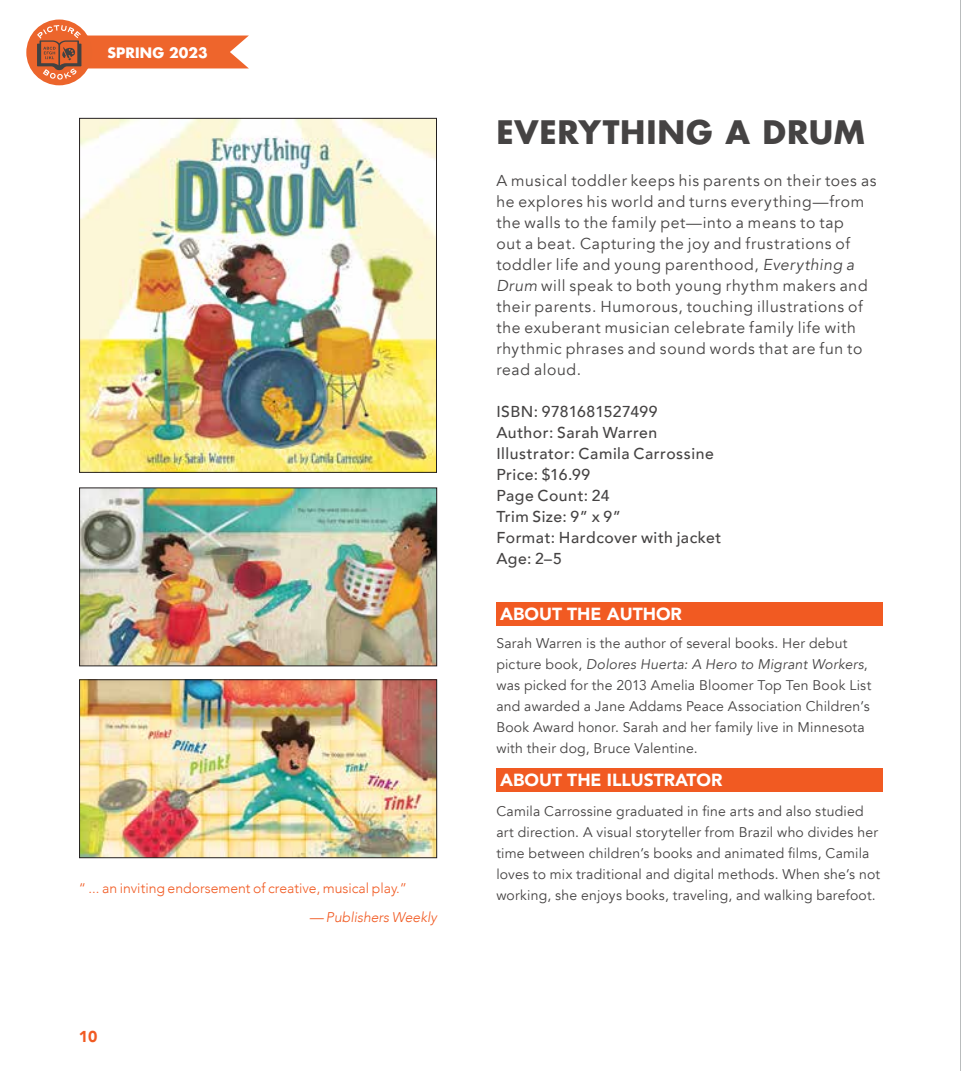
<style>
.page{position:relative;width:961px;height:1071px;background:#fff}
.page>*{position:absolute;margin:0;border:0;box-sizing:border-box;transform-origin:0 0}
.t1{font:700 31.5px "Futura Std";letter-spacing:.025em;color:#454343}
.t2{font:900 17.5px "Avenir";color:#fff}
.t3{font:15.75px/21px "Avenir";letter-spacing:.04em;color:#454343}
.t4{font:500 15.75px/21px "Avenir";letter-spacing:.03em;color:#454343}
.t5{font:900 15.75px "Avenir";color:#f15a22}
.t6{font:14px/21px "Avenir";letter-spacing:.015em;color:#454343}
.t7{font:300 14px "Avenir";color:#f15a22}
.t8{font:italic 300 14px "Avenir";color:#f15a22}
.t9{font:700 14px "Futura Std";letter-spacing:.015em;color:#fff}
.s1{font-style:italic}
</style>
<div class="page">
<div style="left:26px;top:20px;width:66px;height:65px;background:#ec652c;border-radius:50%"></div>
<svg style="left:37px;top:25px;width:212px;height:55px"></svg>
<div style="left:496px;top:603px;width:386px;height:23px;background:#f15a22"></div>
<div style="left:496px;top:768px;width:386px;height:24px;background:#f15a22"></div>
<img style="left:79px;top:118px;width:358px;height:355px">
<img style="left:79px;top:487px;width:358px;height:179px">
<img style="left:79px;top:679px;width:358px;height:179px">
<hr style="left:960px;top:0;width:1px;height:1071px;background:#757b7d">
<p class="t9" style="left:107px;top:43px;width:102px">SPRING 2023</p>
<p class="t7" style="left:79px;top:880px;width:330px">“ ... an inviting endorsement of creative, musical play.”</p>
<p class="t8" style="left:309px;top:909px;width:129px">— Publishers Weekly</p>
<p class="t5" style="left:79px;top:1023px;width:20px">10</p>
<h1 class="t1" style="left:496px;top:111px;width:370px">EVERYTHING A DRUM</h1>
<p class="t3" style="left:496px;top:170px;width:382px">A musical toddler keeps his parents on their toes as he explores his world and turns everything—from the walls to the family pet—into a means to tap<br>out a beat. Capturing the joy and frustrations of toddler life and young parenthood, <span class="s1">Everything a Drum</span> will speak to both young rhythm makers and their parents. Humorous, touching illustrations of the exuberant musician celebrate family life with rhythmic phrases and sound words that are fun to read aloud.</p>
<p class="t4" style="left:496px;top:400px;width:227px">ISBN: 9781681527499<br>Author: Sarah Warren<br>Illustrator: Camila Carrossine<br>Price: $16.99<br>Page Count: 24<br>Trim Size: 9” x 9”<br>Format: Hardcover with jacket<br>Age: 2–5</p>
<p class="t2" style="left:500px;top:599px;width:183px">ABOUT THE AUTHOR</p>
<p class="t6" style="left:496px;top:633px;width:376px">Sarah Warren is the author of several books. Her debut picture book, <span class="s1">Dolores Huerta: A Hero to Migrant Workers</span>, was picked for the 2013 Amelia Bloomer Top Ten Book List and awarded a Jane Addams Peace Association Children’s Book Award honor. Sarah and her family live in Minnesota with their dog, Bruce Valentine.</p>
<p class="t2" style="left:500px;top:765px;width:224px">ABOUT THE ILLUSTRATOR</p>
<p class="t6" style="left:496px;top:801px;width:385px">Camila Carrossine graduated in fine arts and also studied art direction. A visual storyteller from Brazil who divides her time between children’s books and animated films, Camila loves to mix traditional and digital methods. When she’s not working, she enjoys books, traveling, and walking barefoot.</p>
</div>
